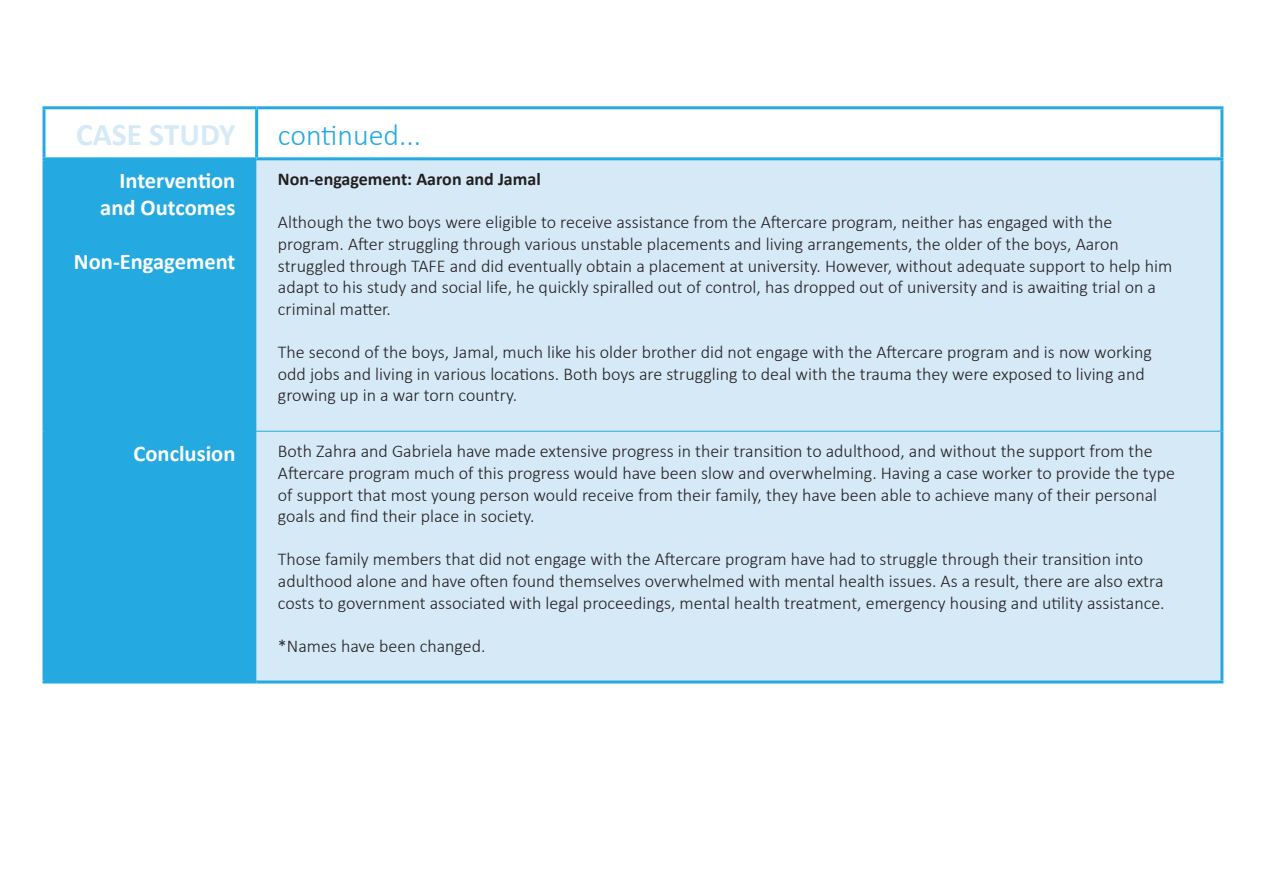
<style>
.page{position:relative;width:1263px;height:893px;background:#fff}
.page>*{position:absolute;margin:0;border:0;box-sizing:border-box;transform-origin:0 0}
.t1{font:700 31.5px "Calibri";color:#d6e9f7}
.t2{font:300 30px "Calibri";color:#24aae1}
.t3{font:700 22.5px/27px "Calibri";color:#fff;text-align:right}
.t4{font:300 18px/21.6px "Calibri";color:#231f20}
.t5{font:700 18px "Calibri";color:#231f20}
</style>
<div class="page">
<div style="left:46px;top:160px;width:211px;height:520px;background:#24aae1"></div>
<div style="left:257px;top:160px;width:963px;height:520px;background:#d6e9f7"></div>
<hr style="left:255px;top:109px;width:3px;height:48px;background:#24aae1">
<hr style="left:43px;top:157px;width:214px;height:3px;background:#24aae1">
<hr style="left:257px;top:157px;width:966px;height:3px;background:#24aae1">
<hr style="left:46px;top:431px;width:211px;height:1px;background:#24aae1">
<hr style="left:257px;top:431px;width:963px;height:1px;background:#24aae1">
<hr style="left:43px;top:106px;width:214px;height:3px;background:#24aae1">
<hr style="left:43px;top:109px;width:3px;height:48px;background:#24aae1">
<hr style="left:257px;top:106px;width:966px;height:3px;background:#24aae1">
<hr style="left:1220px;top:109px;width:3px;height:48px;background:#24aae1">
<hr style="left:43px;top:160px;width:3px;height:271px;background:#24aae1">
<hr style="left:1220px;top:160px;width:3px;height:271px;background:#24aae1">
<hr style="left:43px;top:431px;width:3px;height:249px;background:#24aae1">
<hr style="left:1220px;top:431px;width:3px;height:249px;background:#24aae1">
<hr style="left:43px;top:680px;width:214px;height:3px;background:#24aae1">
<hr style="left:257px;top:680px;width:966px;height:3px;background:#24aae1">
<h1 class="t1" style="left:76px;top:115px;width:161px">CASE STUDY</h1>
<h2 class="t2" style="left:278px;top:116px;width:145px">continued...</h2>
<p class="t3" style="left:100px;top:167px;width:137px">Intervention and Outcomes</p>
<p class="t3" style="left:74px;top:248px;width:163px">Non-Engagement</p>
<p class="t5" style="left:278px;top:168px;width:264px">Non-engagement: Aaron and Jamal</p>
<p class="t4" style="left:278px;top:211px;width:896px">Although the two boys were eligible to receive assistance from the Aftercare program, neither has engaged with the program. After struggling through various unstable placements and living arrangements, the older of the boys, Aaron struggled through TAFE and did eventually obtain a placement at university. However, without adequate support to help him adapt to his study and social life, he quickly spiralled out of control, has dropped out of university and is awaiting trial on a criminal matter.</p>
<p class="t4" style="left:278px;top:340px;width:875px">The second of the boys, Jamal, much like his older brother did not engage with the Aftercare program and is now working odd jobs and living in various locations. Both boys are struggling to deal with the trauma they were exposed to living and growing up in a war torn country.</p>
<p class="t3" style="left:134px;top:440px;width:103px">Conclusion</p>
<p class="t4" style="left:278px;top:440px;width:899px">Both Zahra and Gabriela have made extensive progress in their transition to adulthood, and without the support from the Aftercare program much of this progress would have been slow and overwhelming. Having a case worker to provide the type of support that most young person would receive from their family, they have been able to achieve many of their personal goals and find their place in society.</p>
<p class="t4" style="left:278px;top:548px;width:888px">Those family members that did not engage with the Aftercare program have had to struggle through their transition into adulthood alone and have often found themselves overwhelmed with mental health issues. As a result, there are also extra costs to government associated with legal proceedings, mental health treatment, emergency housing and utility assistance.</p>
<p class="t4" style="left:278px;top:634px;width:209px">*Names have been changed.</p>
</div>
